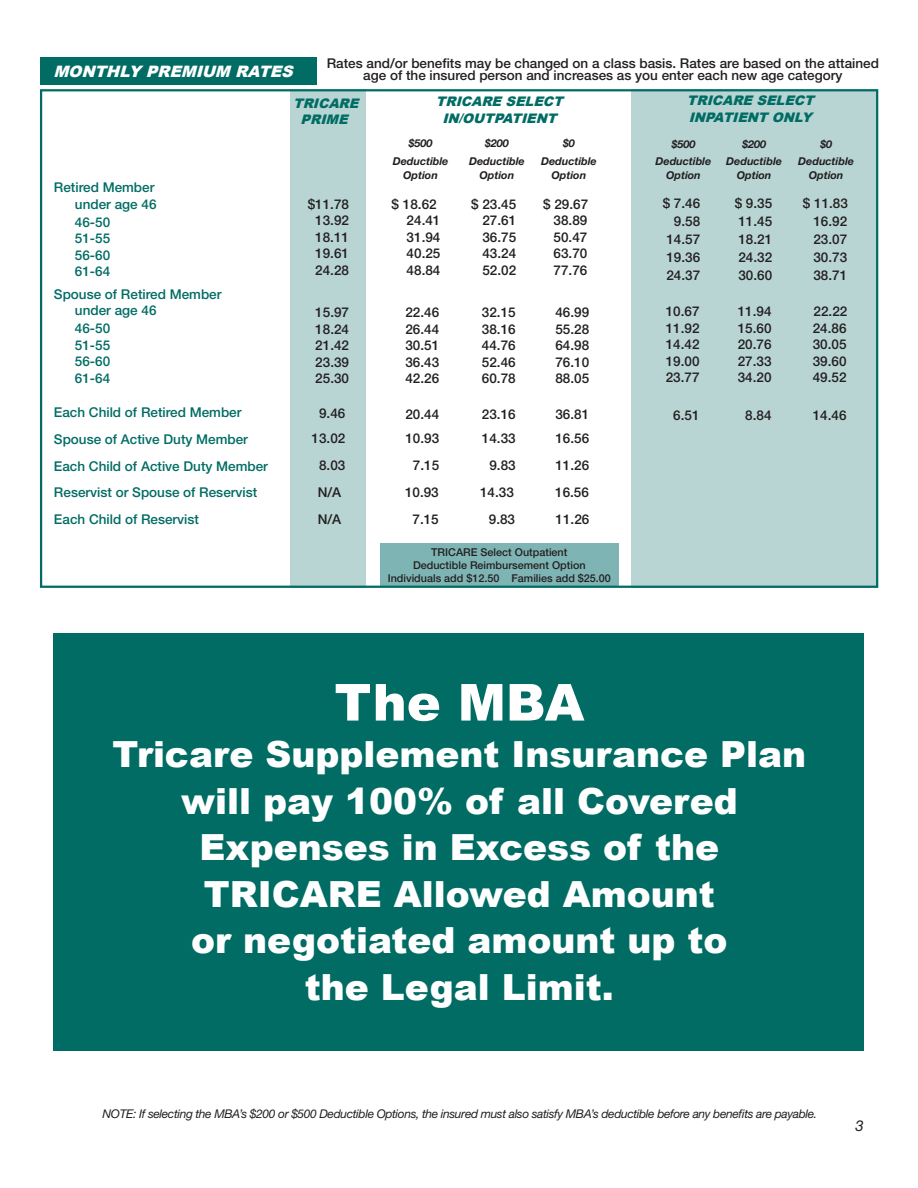
<style>
.page{position:relative;width:918px;height:1188px;background:#fff}
.page>*{position:absolute;margin:0;border:0;box-sizing:border-box;transform-origin:0 0}
.t1{font:900 51px "Arial";color:#fff}
.t2{font:900 36px/46.5px "Arial";color:#fff;text-align:center}
.t3{font:italic 900 15.75px "Arial";color:#fff}
.t4{font:italic 15px "Helvetica Neue";color:#231f20}
.t5{font:500 13.5px/16.5px "Helvetica Neue";color:#231f20;text-align:center}
.t6{font:500 13.5px/16.5px "Helvetica Neue";color:#006c64}
.t7{font:italic 900 13.2px/16.5px "Arial";color:#006c64;text-align:center}
.t8{font:italic 12px "Helvetica Neue";letter-spacing:-.03em;color:#231f20}
.t9{font:italic 700 10.8px/17.2px "Helvetica Neue";color:#231f20;text-align:center}
.t10{font:500 10.8px/12.9px "Helvetica Neue";color:#231f20;text-align:center}
</style>
<div class="page">
<div style="left:380px;top:543px;width:239px;height:44px;background:#7eb4b3"></div>
<div style="left:290px;top:89px;width:76px;height:499px;background:#b8d5d4"></div>
<div style="left:631px;top:89px;width:247px;height:499px;background:#b8d5d4"></div>
<div style="left:40px;top:57px;width:276px;height:28px;background:#006c64"></div>
<div style="left:54px;top:633px;width:810px;height:418px;background:#006c64"></div>
<p class="t5" style="left:327px;top:57px;width:554px;line-height:12px">Rates and/or benefits may be changed on a class basis. Rates are based on the attained age of the insured person and increases as you enter each new age category</p>
<p class="t3" style="left:53px;top:60px;width:247px">MONTHLY PREMIUM RATES</p>
<p class="t7" style="left:293px;top:94px;width:72px">TRICARE<br>PRIME</p>
<p class="t7" style="left:687px;top:92px;width:133px;text-align:left">TRICARE SELECT<br>INPATIENT ONLY</p>
<p class="t9" style="left:656px;top:135px;width:57px">$500<br>Deductible</p>
<p class="t9" style="left:666px;top:166px;width:36px">Option</p>
<p class="t7" style="left:436px;top:93px;width:133px">TRICARE SELECT<br>IN/OUTPATIENT</p>
<p class="t9" style="left:393px;top:135px;width:57px">$500<br>Deductible</p>
<p class="t9" style="left:403px;top:166px;width:36px">Option</p>
<p class="t9" style="left:469px;top:135px;width:57px">$200<br>Deductible</p>
<p class="t9" style="left:480px;top:166px;width:36px">Option</p>
<p class="t9" style="left:541px;top:135px;width:57px">$0<br>Deductible</p>
<p class="t9" style="left:552px;top:166px;width:36px">Option</p>
<p class="t9" style="left:726px;top:135px;width:57px">$200<br>Deductible</p>
<p class="t9" style="left:737px;top:166px;width:36px">Option</p>
<p class="t9" style="left:798px;top:135px;width:57px">$0<br>Deductible</p>
<p class="t9" style="left:809px;top:167px;width:36px">Option</p>
<p class="t6" style="left:54px;top:179px;width:104px;text-align:right">Retired Member under age 46</p>
<p class="t6" style="left:75px;top:213px;width:37px;text-align:justify">46-50<br>51-55<br>56-60<br>61-64</p>
<p class="t6" style="left:75px;top:285px;width:148px;text-indent:-21px">Spouse of Retired Member under age 46</p>
<p class="t6" style="left:75px;top:320px;width:37px;text-align:justify">46-50<br>51-55<br>56-60<br>61-64</p>
<p class="t6" style="left:54px;top:399px;width:216px;line-height:27px">Each Child of Retired Member<br>Spouse of Active Duty Member<br>Each Child of Active Duty Member</p>
<p class="t5" style="left:663px;top:195px;width:39px">$ 7.46</p>
<p class="t5" style="left:735px;top:195px;width:39px">$ 9.35</p>
<p class="t5" style="left:803px;top:195px;width:47px">$ 11.83</p>
<p class="t5" style="left:674px;top:213px;width:28px">9.58</p>
<p class="t5" style="left:738px;top:213px;width:35px">11.45</p>
<p class="t5" style="left:813px;top:213px;width:35px">16.92</p>
<p class="t5" style="left:666px;top:231px;width:35px">14.57</p>
<p class="t5" style="left:738px;top:231px;width:35px">18.21</p>
<p class="t5" style="left:813px;top:231px;width:35px">23.07</p>
<p class="t5" style="left:666px;top:249px;width:35px">19.36</p>
<p class="t5" style="left:738px;top:249px;width:35px">24.32</p>
<p class="t5" style="left:813px;top:249px;width:35px">30.73</p>
<p class="t5" style="left:666px;top:267px;width:35px">24.37</p>
<p class="t5" style="left:738px;top:267px;width:35px">30.60</p>
<p class="t5" style="left:813px;top:267px;width:35px">38.71</p>
<p class="t5" style="left:666px;top:303px;width:35px">10.67</p>
<p class="t5" style="left:738px;top:303px;width:35px">11.94</p>
<p class="t5" style="left:814px;top:303px;width:35px">22.22</p>
<p class="t5" style="left:666px;top:320px;width:35px">11.92</p>
<p class="t5" style="left:738px;top:320px;width:35px">15.60</p>
<p class="t5" style="left:813px;top:320px;width:35px">24.86</p>
<p class="t5" style="left:666px;top:336px;width:35px">14.42</p>
<p class="t5" style="left:738px;top:336px;width:35px">20.76</p>
<p class="t5" style="left:813px;top:336px;width:35px">30.05</p>
<p class="t5" style="left:666px;top:353px;width:35px">19.00</p>
<p class="t5" style="left:738px;top:353px;width:35px">27.33</p>
<p class="t5" style="left:813px;top:353px;width:35px">39.60</p>
<p class="t5" style="left:666px;top:369px;width:35px">23.77</p>
<p class="t5" style="left:738px;top:369px;width:35px">34.20</p>
<p class="t5" style="left:813px;top:369px;width:35px">49.52</p>
<p class="t5" style="left:673px;top:407px;width:28px">6.51</p>
<p class="t5" style="left:745px;top:407px;width:28px">8.84</p>
<p class="t5" style="left:813px;top:407px;width:35px">14.46</p>
<p class="t5" style="left:308px;top:196px;width:43px">$11.78<br>13.92<br>18.11<br>19.61<br>24.28</p>
<p class="t5" style="left:315px;top:304px;width:35px;text-align:justify">15.97<br>18.24<br>21.42<br>23.39<br>25.30</p>
<p class="t5" style="left:312px;top:400px;width:35px;line-height:25.5px">9.46<br>13.02</p>
<p class="t5" style="left:319px;top:457px;width:28px">8.03</p>
<p class="t5" style="left:392px;top:196px;width:47px">$ 18.62</p>
<p class="t5" style="left:471px;top:196px;width:47px">$ 23.45</p>
<p class="t5" style="left:543px;top:196px;width:47px">$ 29.67</p>
<p class="t5" style="left:407px;top:212px;width:35px">24.41</p>
<p class="t5" style="left:482px;top:212px;width:35px">27.61</p>
<p class="t5" style="left:554px;top:212px;width:35px">38.89</p>
<p class="t5" style="left:407px;top:229px;width:35px">31.94</p>
<p class="t5" style="left:482px;top:229px;width:35px">36.75</p>
<p class="t5" style="left:554px;top:229px;width:35px">50.47</p>
<p class="t5" style="left:407px;top:245px;width:35px">40.25</p>
<p class="t5" style="left:482px;top:245px;width:35px">43.24</p>
<p class="t5" style="left:554px;top:245px;width:35px">63.70</p>
<p class="t5" style="left:407px;top:262px;width:35px">48.84</p>
<p class="t5" style="left:482px;top:262px;width:35px">52.02</p>
<p class="t5" style="left:554px;top:262px;width:35px">77.76</p>
<p class="t5" style="left:405px;top:304px;width:35px">22.46</p>
<p class="t5" style="left:482px;top:304px;width:35px">32.15</p>
<p class="t5" style="left:555px;top:304px;width:35px">46.99</p>
<p class="t5" style="left:405px;top:321px;width:35px">26.44</p>
<p class="t5" style="left:482px;top:321px;width:35px">38.16</p>
<p class="t5" style="left:555px;top:321px;width:35px">55.28</p>
<p class="t5" style="left:405px;top:337px;width:35px">30.51</p>
<p class="t5" style="left:482px;top:337px;width:35px">44.76</p>
<p class="t5" style="left:555px;top:337px;width:35px">64.98</p>
<p class="t5" style="left:405px;top:354px;width:35px">36.43</p>
<p class="t5" style="left:482px;top:354px;width:35px">52.46</p>
<p class="t5" style="left:555px;top:354px;width:35px">76.10</p>
<p class="t5" style="left:405px;top:370px;width:35px">42.26</p>
<p class="t5" style="left:482px;top:370px;width:35px">60.78</p>
<p class="t5" style="left:555px;top:370px;width:35px">88.05</p>
<p class="t5" style="left:405px;top:406px;width:35px">20.44</p>
<p class="t5" style="left:482px;top:406px;width:35px">23.16</p>
<p class="t5" style="left:555px;top:406px;width:35px">36.81</p>
<p class="t5" style="left:405px;top:430px;width:35px">10.93</p>
<p class="t5" style="left:482px;top:430px;width:35px">14.33</p>
<p class="t5" style="left:555px;top:430px;width:35px">16.56</p>
<p class="t5" style="left:413px;top:457px;width:28px">7.15</p>
<p class="t5" style="left:489px;top:457px;width:28px">9.83</p>
<p class="t5" style="left:555px;top:457px;width:35px">11.26</p>
<p class="t6" style="left:54px;top:478px;width:205px;line-height:27px">Reservist or Spouse of Reservist<br>Each Child of Reservist</p>
<p class="t5" style="left:318px;top:484px;width:25px">N/A</p>
<p class="t5" style="left:405px;top:484px;width:35px">10.93</p>
<p class="t5" style="left:480px;top:484px;width:35px">14.33</p>
<p class="t5" style="left:555px;top:484px;width:35px">16.56</p>
<p class="t5" style="left:318px;top:511px;width:25px">N/A</p>
<p class="t5" style="left:413px;top:511px;width:28px">7.15</p>
<p class="t5" style="left:489px;top:511px;width:28px">9.83</p>
<p class="t5" style="left:556px;top:511px;width:35px">11.26</p>
<p class="t10" style="left:388px;top:546px;width:225px">TRICARE Select Outpatient<br>Deductible Reimbursement Option<br>Individuals add $12.50 Families add $25.00</p>
<h1 class="t1" style="left:335px;top:665px;width:251px">The MBA</h1>
<h2 class="t2" style="left:113px;top:730px;width:695px">Tricare Supplement Insurance Plan will pay 100% of all Covered<br>Expenses in Excess of the<br>TRICARE Allowed Amount<br>or negotiated amount up to<br>the Legal Limit.</h2>
<p class="t8" style="left:103px;top:1106px;width:716px">NOTE: If selecting the MBA’s $200 or $500 Deductible Options, the insured must also satisfy MBA’s deductible before any benefits are payable.</p>
<p class="t4" style="left:856px;top:1116px;width:10px">3</p>
</div>
